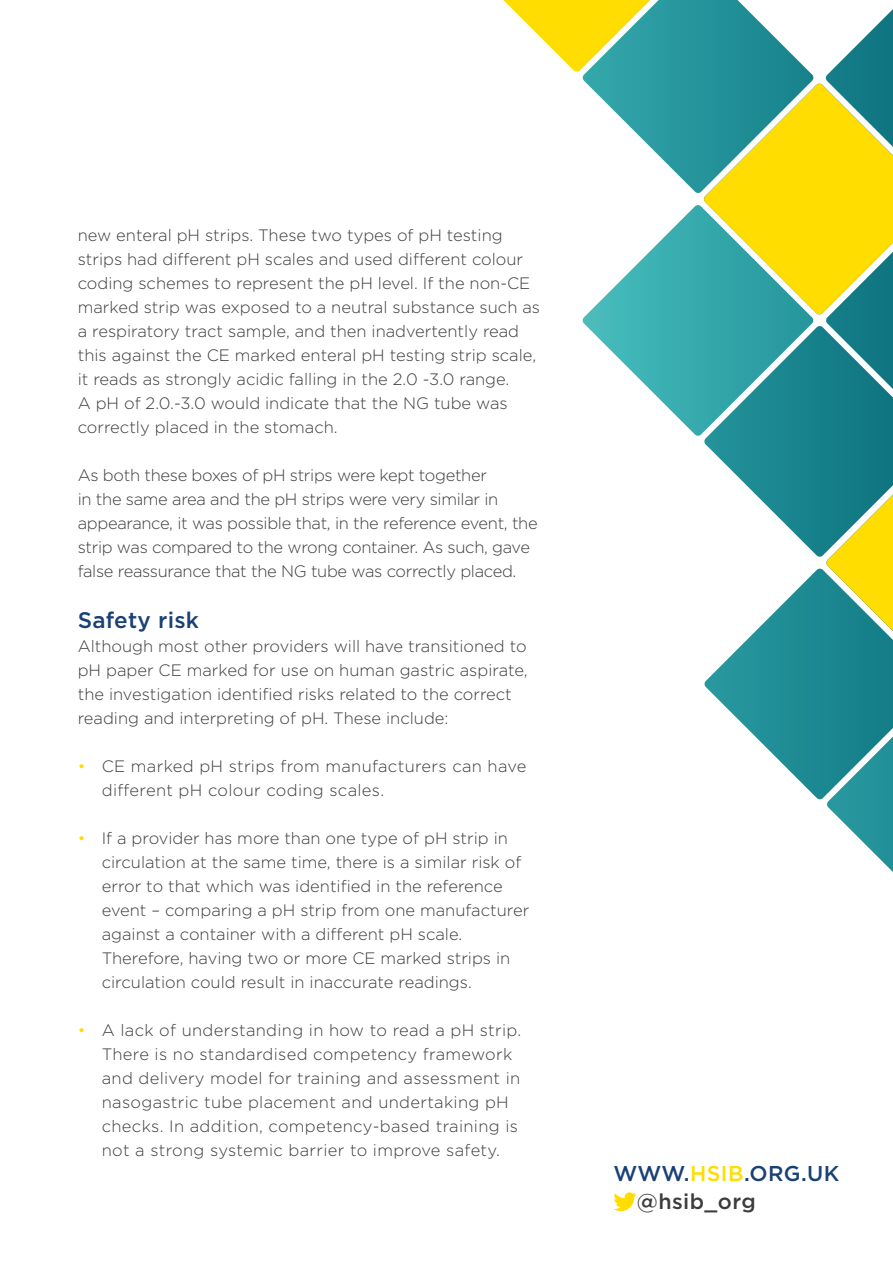
<style>
.page{position:relative;width:893px;height:1263px;background:#fff}
.page>*{position:absolute;margin:0;border:0;box-sizing:border-box;transform-origin:0 0}
.t1{font:500 22.5px "Gotham";letter-spacing:.01em;color:#1a4176}
.t2{font:500 21.45px/27.6px "Gotham";letter-spacing:.02em;color:#1a4176}
.t3{font:300 16.5px/24px "Gotham";color:#3c3c3b}
.t4{font:300 16.5px/24px "Gotham";letter-spacing:.02em;color:#3c3c3b}
.t5{font:300 16.5px/24px "Gotham";letter-spacing:-.02em;color:#3c3c3b}
.s1{color:#fd0}
.s2{color:#3c3c3b}
</style>
<div class="page">
<svg style="left:613px;top:1192px;width:24px;height:19px"></svg>
<svg style="left:503px;top:0;width:390px;height:872px"></svg>
<p class="t3" style="left:78px;top:222px;width:464px">new enteral pH strips. These two types of pH testing strips had different pH scales and used different colour coding schemes to represent the pH level. If the non-CE marked strip was exposed to a neutral substance such as a respiratory tract sample, and then inadvertently read this against the CE marked enteral pH testing strip scale, it reads as strongly acidic falling in the 2.0 -3.0 range.<br>A pH of 2.0.-3.0 would indicate that the NG tube was correctly placed in the stomach.</p>
<p class="t5" style="left:78px;top:462px;width:461px">As both these boxes of pH strips were kept together<br>in the same area and the pH strips were very similar in appearance, it was possible that, in the reference event, the strip was compared to the wrong container. As such, gave false reassurance that the NG tube was correctly placed.</p>
<h1 class="t1" style="left:78px;top:605px;width:123px">Safety risk</h1>
<p class="t3" style="left:78px;top:633px;width:451px">Although most other providers will have transitioned to pH paper CE marked for use on human gastric aspirate, the investigation identified risks related to the correct reading and interpreting of pH. These include:</p>
<p class="t4" style="left:102px;top:753px;width:426px;text-indent:-24px"><span class="s1">•</span> CE marked pH strips from manufacturers can have different pH colour coding scales.</p>
<p class="t3" style="left:102px;top:825px;width:429px;text-indent:-24px"><span class="s1">•</span> If a provider has more than one type of pH strip in circulation at the same time, there is a similar risk of error to that which was identified in the reference event – comparing a pH strip from one manufacturer against a container with a different pH scale.<br>Therefore, having two or more CE marked strips in circulation could result in inaccurate readings.</p>
<p class="t4" style="left:102px;top:1017px;width:421px;text-indent:-24px"><span class="s1">•</span> A lack of understanding in how to read a pH strip.<br>There is no standardised competency framework and delivery model for training and assessment in nasogastric tube placement and undertaking pH checks. In addition, competency-based training is not a strong systemic barrier to improve safety.</p>
<h2 class="t2" style="left:637px;top:1160px;width:204px;text-indent:-24px">WWW.<span class="s1">HSIB</span>.ORG.UK <span class="s2">@hsib_org</span></h2>
</div>
